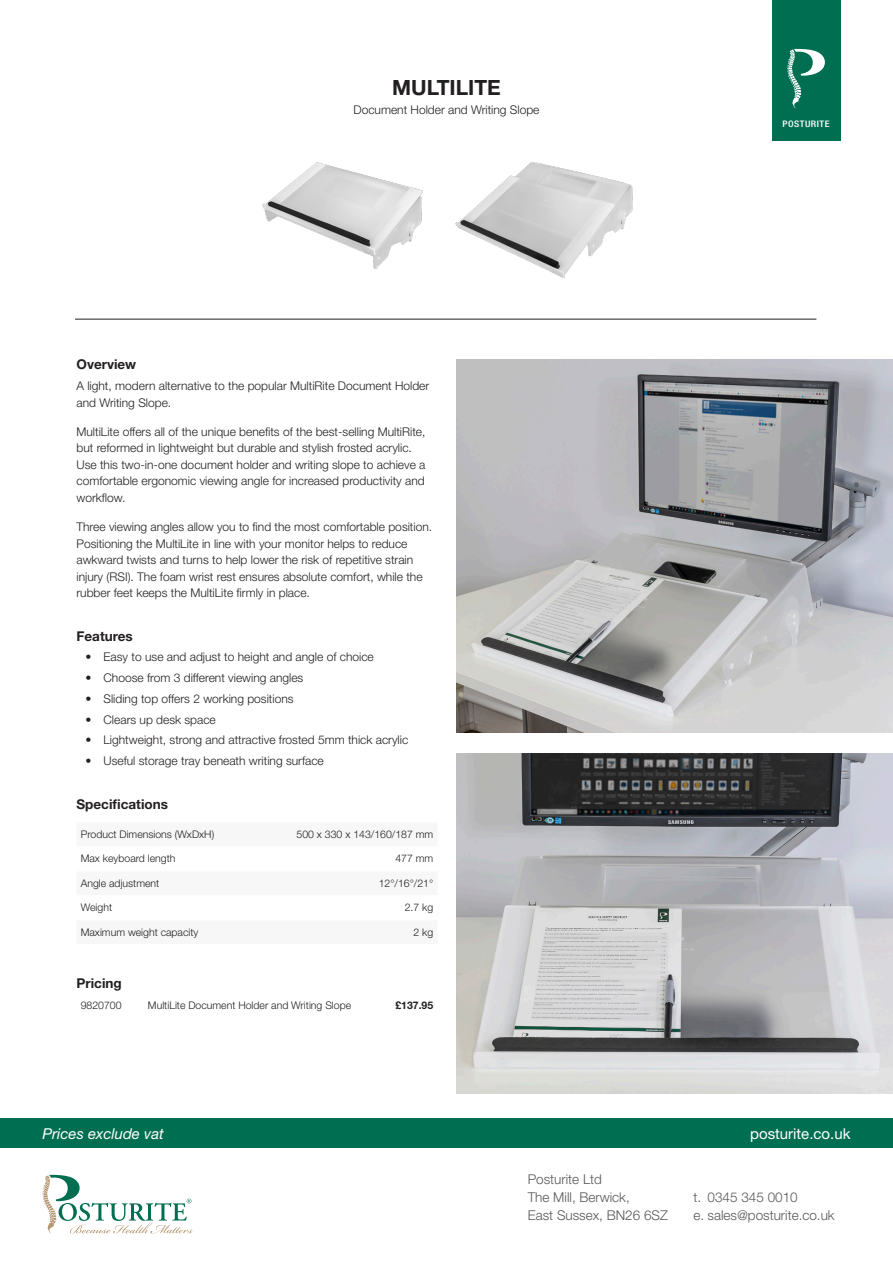
<style>
.page{position:relative;width:893px;height:1263px;background:#fff}
.page>*{position:absolute;margin:0;border:0;box-sizing:border-box;transform-origin:0 0}
.Single_Page_Title{font:700 21px "Helvetica Neue LT Std";color:#231f20}
.t1{font:italic 15px "Helvetica Neue LT Std";color:#fff}
.t2{font:15px "Helvetica Neue LT Std";color:#fff}
.t3{font:300 13.5px/18px "Helvetica Neue LT Std";color:#57585a}
.Product_Spec_Titles{font:700 13.5px "Helvetica Neue LT Std";color:#231f20}
.h1_product{font:300 12px/16.5px "Helvetica Neue LT Std";color:#231f20}
.Single_Page_Subtitle{font:300 12px "Helvetica Neue LT Std";color:#231f20}
.Dimension_-_Left{font:300 10.5px "Helvetica Neue LT Std";color:#231f20}
.Dimension_-_Right{font:300 10.5px "Helvetica Neue LT Std";color:#231f20}
.Price_box_-_Left_Ali{font:300 10.5px "Helvetica Neue LT Std";color:#231f20}
.Price_box_-_Right_Al{font:700 10.5px "Helvetica Neue LT Std";color:#231f20}
.t4{font:500 condensed 9px "Helvetica Neue LT Std";letter-spacing:.05em;color:#fff;scale:1.12 1}
</style>
<div class="page">
<img style="left:456px;top:360px;width:437px;height:372px">
<img style="left:262px;top:162px;width:161px;height:107px">
<img style="left:455px;top:162px;width:178px;height:116px">
<hr style="left:75px;top:319px;width:741px;height:1px;background:#231f20">
<img style="left:456px;top:753px;width:437px;height:341px">
<div style="left:772px;top:0;width:68px;height:140px;background:#006e51"></div>
<svg style="left:787px;top:49px;width:38px;height:59px"></svg>
<div style="left:0;top:1118px;width:893px;height:30px;background:#006e51"></div>
<svg style="left:43px;top:1175px;width:150px;height:59px"></svg>
<p class="Single_Page_Title" style="left:392px;top:74px;width:110px">MULTILITE</p>
<p class="Single_Page_Subtitle" style="left:353px;top:102px;width:188px">Document Holder and Writing Slope</p>
<p class="Product_Spec_Titles" style="left:77px;top:356px;width:61px">Overview</p>
<p class="h1_product" style="left:77px;top:377px;width:354px">A light, modern alternative to the popular MultiRite Document Holder and Writing Slope.</p>
<p class="h1_product" style="left:77px;top:423px;width:350px">MultiLite offers all of the unique benefits of the best-selling MultiRite, but reformed in lightweight but durable and stylish frosted acrylic.<br>Use this two-in-one document holder and writing slope to achieve a comfortable ergonomic viewing angle for increased productivity and workflow.</p>
<p class="h1_product" style="left:77px;top:518px;width:357px">Three viewing angles allow you to find the most comfortable position.<br>Positioning the MultiLite in line with your monitor helps to reduce awkward twists and turns to help lower the risk of repetitive strain injury (RSI). The foam wrist rest ensures absolute comfort, while the rubber feet keeps the MultiLite firmly in place.</p>
<p class="Product_Spec_Titles" style="left:77px;top:627px;width:58px">Features</p>
<p class="h1_product" style="left:86px;top:649px;width:290px">• Easy to use and adjust to height and angle of choice</p>
<p class="h1_product" style="left:86px;top:669px;width:219px">• Choose from 3 different viewing angles</p>
<p class="h1_product" style="left:86px;top:690px;width:210px">• Sliding top offers 2 working positions</p>
<p class="h1_product" style="left:86px;top:711px;width:132px">• Clears up desk space</p>
<p class="h1_product" style="left:86px;top:732px;width:324px">• Lightweight, strong and attractive frosted 5mm thick acrylic</p>
<p class="h1_product" style="left:86px;top:752px;width:240px">• Useful storage tray beneath writing surface</p>
<p class="Product_Spec_Titles" style="left:77px;top:795px;width:93px">Specifications</p>
<p class="Dimension_-_Left" style="left:81px;top:828px;width:135px">Product Dimensions (WxDxH)</p>
<p class="Dimension_-_Right" style="left:297px;top:828px;width:138px">500 x 330 x 143/160/187 mm</p>
<p class="Dimension_-_Left" style="left:81px;top:852px;width:96px">Max keyboard length</p>
<p class="Dimension_-_Right" style="left:395px;top:852px;width:39px">477 mm</p>
<p class="Dimension_-_Left" style="left:81px;top:877px;width:80px">Angle adjustment</p>
<p class="Dimension_-_Right" style="left:379px;top:877px;width:56px">12°/16°/21°</p>
<p class="Dimension_-_Left" style="left:81px;top:901px;width:33px">Weight</p>
<p class="Dimension_-_Right" style="left:405px;top:901px;width:30px">2.7 kg</p>
<p class="Dimension_-_Left" style="left:81px;top:926px;width:119px">Maximum weight capacity</p>
<p class="Dimension_-_Right" style="left:413px;top:926px;width:21px">2 kg</p>
<p class="Product_Spec_Titles" style="left:77px;top:975px;width:47px">Pricing</p>
<p class="Price_box_-_Left_Ali" style="left:81px;top:998px;width:42px">9820700</p>
<p class="Price_box_-_Left_Ali" style="left:148px;top:998px;width:205px">MultiLite Document Holder and Writing Slope</p>
<p class="Price_box_-_Right_Al" style="left:395px;top:998px;width:39px">£137.95</p>
<p class="t4" style="left:782px;top:118px;width:44px">POSTURITE</p>
<p class="t1" style="left:43px;top:1124px;width:123px">Prices exclude vat</p>
<p class="t2" style="left:750px;top:1124px;width:102px">posturite.co.uk</p>
<p class="t3" style="left:528px;top:1170px;width:142px">Posturite Ltd<br>The Mill, Berwick,<br>East Sussex, BN26 6SZ</p>
<p class="t3" style="left:694px;top:1188px;width:143px">t. 0345 345 0010<br>e. sales@posturite.co.uk</p>
</div>
